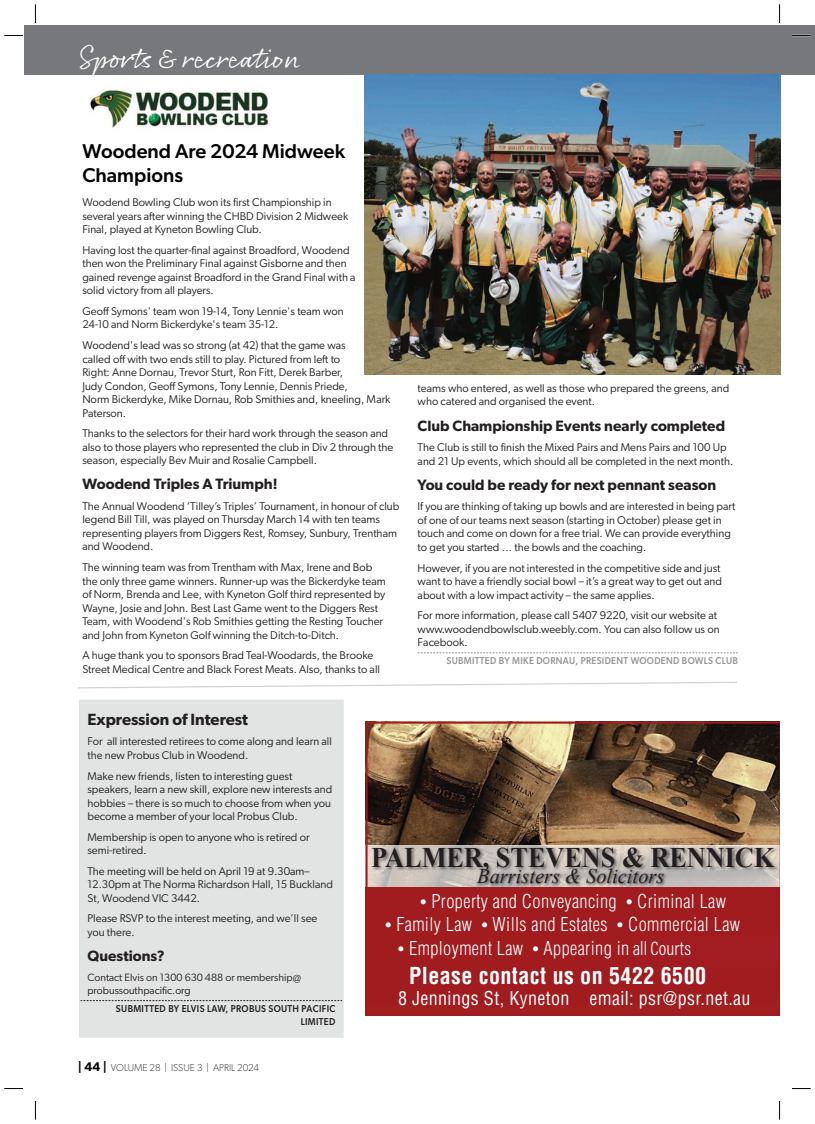
<style>
.page{position:relative;width:815px;height:1124px;background:#fff}
.page>*{position:absolute;margin:0;border:0;box-sizing:border-box;transform-origin:0 0}
.t1{font:28.75px "Rollerscript Rough";color:#fff}
.t2{font:700 28.38px "Times New Roman";color:#231f20;scale:.93 1}
.t3{font:700 condensed 22.75px "Helvetica";letter-spacing:.02em;color:#fff}
.t4{font:italic 20.75px "Times New Roman";color:#231f20}
.t5{font:500 20px/24px "Gibson";color:#000}
.t6{font:300 19.5px "Acumin Pro Cond";letter-spacing:.005em;color:#fff;scale:.95 1}
.t7{font:300 condensed 18.62px "Helvetica";letter-spacing:.02em;color:#fff}
.t8{font:condensed 18.62px "Helvetica";letter-spacing:.02em;color:#fff}
.t9{font:600 16.25px "Gibson";color:#231f20}
.t10{font:600 15px "Gibson";color:#231f20}
.t11{font:11.25px/13.5px "Gibson";color:#231f20}
.t12{font:10.62px/12.8px "Gibson";color:#231f20}
.t13{font:500 10px "Gibson";letter-spacing:.04em;color:#939598;scale:.9 1}
.t14{font:500 10px/13.8px "Gibson";letter-spacing:.04em;color:#231f20;text-align:right;scale:.9 1}
.t15{font:100 10px "Gibson";color:#231f20}
.s1{font-weight:600;font-size:12.5px;color:#000}
.s2{font-family:"Times";font-weight:400;font-stretch:normal}
</style>
<div class="page">
<img style="left:90px;top:85px;width:179px;height:43px">
<div style="left:25px;top:25px;width:790px;height:49px;background:#77787b"></div>
<svg style="left:418px;top:652px;width:320px;height:1px"></svg>
<svg style="left:366px;top:721px;width:414px;height:294px;background:#8e4a3f"></svg>
<div style="left:633px;top:935px;width:147px;height:25px;background:#a11d21"></div>
<img style="left:365px;top:74px;width:415px;height:301px">
<svg style="left:78px;top:681px;width:659px;height:8px"></svg>
<div style="left:80px;top:700px;width:263px;height:336px;background:#e2e4e3"></div>
<svg style="left:81px;top:1000px;width:261px;height:1px"></svg>
<div style="left:79px;top:699px;width:265px;height:338px;border:1px solid #dee6e9"></div>
<svg style="left:4px;top:35px;width:19px;height:1px"></svg>
<svg style="left:792px;top:35px;width:19px;height:1px"></svg>
<svg style="left:4px;top:1088px;width:19px;height:1px"></svg>
<svg style="left:792px;top:1088px;width:19px;height:1px"></svg>
<svg style="left:35px;top:4px;width:1px;height:19px"></svg>
<svg style="left:35px;top:1100px;width:1px;height:19px"></svg>
<svg style="left:779px;top:4px;width:1px;height:19px"></svg>
<svg style="left:779px;top:1100px;width:1px;height:19px"></svg>
<h1 class="t1" style="left:78px;top:40px;width:224px">Sports &amp; recreation</h1>
<h3 class="t5" style="left:82px;top:139px;width:264px">Woodend Are 2024 Midweek<br>Champions</h3>
<p class="t11" style="left:82px;top:195px;width:267px">Woodend Bowling Club won its first Championship in several years after winning the CHBD Division 2 Midweek<br>Final, played at Kyneton Bowling Club.</p>
<p class="t11" style="left:82px;top:243px;width:275px">Having lost the quarter-final against Broadford, Woodend then won the Preliminary Final against Gisborne and then gained revenge against Broadford in the Grand Final with a solid victory from all players.</p>
<p class="t11" style="left:82px;top:304px;width:263px">Geoff Symons' team won 19-14, Tony Lennie's team won<br>24-10 and Norm Bickerdyke's team 35-12.</p>
<p class="t11" style="left:82px;top:338px;width:310px">Woodend's lead was so strong (at 42) that the game was<br>called off with two ends still to play. Pictured from left to<br>Right: Anne Dornau, Trevor Sturt, Ron Fitt, Derek Barber,<br>Judy Condon, Geoff Symons, Tony Lennie, Dennis Priede,<br>Norm Bickerdyke, Mike Dornau, Rob Smithies and, kneeling, Mark Paterson.</p>
<p class="t11" style="left:82px;top:426px;width:313px">Thanks to the selectors for their hard work through the season and also to those players who represented the club in Div 2 through the season, especially Bev Muir and Rosalie Campbell.</p>
<h3 class="t10" style="left:82px;top:475px;width:197px">Woodend Triples A Triumph!</h3>
<p class="t11" style="left:82px;top:499px;width:318px">The Annual Woodend ‘Tilley’s Triples’ Tournament, in honour of club legend Bill Till, was played on Thursday March 14 with ten teams representing players from Diggers Rest, Romsey, Sunbury, Trentham and Woodend.</p>
<p class="t11" style="left:82px;top:560px;width:305px">The winning team was from Trentham with Max, Irene and Bob the only three game winners. Runner-up was the Bickerdyke team of Norm, Brenda and Lee, with Kyneton Golf third represented by Wayne, Josie and John. Best Last Game went to the Diggers Rest Team, with Woodend's Rob Smithies getting the Resting Toucher and John from Kyneton Golf winning the Ditch-to-Ditch.</p>
<p class="t11" style="left:82px;top:648px;width:299px">A huge thank you to sponsors Brad Teal-Woodards, the Brooke<br>Street Medical Centre and Black Forest Meats. Also, thanks to all</p>
<p class="t11" style="left:418px;top:381px;width:313px">teams who entered, as well as those who prepared the greens, and who catered and organised the event.</p>
<h3 class="t10" style="left:418px;top:416px;width:309px">Club Championship Events nearly completed</h3>
<p class="t11" style="left:418px;top:440px;width:317px">The Club is still to finish the Mixed Pairs and Mens Pairs and 100 Up and 21 Up events, which should all be completed in the next month.</p>
<h3 class="t10" style="left:418px;top:475px;width:300px">You could be ready for next pennant season</h3>
<p class="t11" style="left:418px;top:499px;width:319px">If you are thinking of taking up bowls and are interested in being part of one of our teams next season (starting in October) please get in touch and come on down for a free trial. We can provide everything to get you started … the bowls and the coaching.</p>
<p class="t11" style="left:418px;top:560px;width:306px">However, if you are not interested in the competitive side and just want to have a friendly social bowl – it’s a great way to get out and about with a low impact activity – the same applies.</p>
<p class="t11" style="left:418px;top:608px;width:303px">For more information, please call 5407 9220, visit our website at www.woodendbowlsclub.weebly.com. You can also follow us on<br>Facebook.</p>
<p class="t13" style="left:447px;top:654px;width:325px">SUBMITTED BY MIKE DORNAU, PRESIDENT WOODEND BOWLS CLUB</p>
<h3 class="t9" style="left:87px;top:709px;width:162px">Expression of Interest</h3>
<p class="t11" style="left:87px;top:734px;width:246px">For all interested retirees to come along and learn all the new Probus Club in Woodend.</p>
<p class="t11" style="left:87px;top:768px;width:246px">Make new friends, listen to interesting guest speakers, learn a new skill, explore new interests and hobbies – there is so much to choose from when you become a member of your local Probus Club.</p>
<p class="t11" style="left:87px;top:829px;width:224px">Membership is open to anyone who is retired or semi-retired.</p>
<p class="t11" style="left:87px;top:863px;width:247px">The meeting will be held on April 19 at 9.30am–<br>12.30pm at The Norma Richardson Hall, 15 Buckland<br>St, Woodend VIC 3442.</p>
<p class="t11" style="left:87px;top:911px;width:231px">Please RSVP to the interest meeting, and we’ll see you there.</p>
<h3 class="t10" style="left:87px;top:946px;width:79px">Questions?</h3>
<p class="t12" style="left:87px;top:970px;width:215px">Contact Elvis on 1300 630 488 or membership@ probussouthpacific.org</p>
<p class="t14" style="left:116px;top:1000px;width:245px">SUBMITTED BY ELVIS LAW, PROBUS SOUTH PACIFIC<br>LIMITED</p>
<p class="t15" style="left:78px;top:1061px;width:183px"><span class="s1">| 44 |</span> VOLUME 28 | ISSUE 3 | APRIL 2024</p>
<h2 class="t2" style="left:371px;top:837px;width:435px">PALMER, STEVENS &amp; RENNICK</h2>
<h3 class="t4" style="left:477px;top:861px;width:189px">Barristers &amp; Solicitors</h3>
<h3 class="t7" style="left:420px;top:889px;width:307px"><span class="s2">•</span> Property and Conveyancing <span class="s2">•</span> Criminal Law</h3>
<h3 class="t7" style="left:385px;top:912px;width:357px"><span class="s2">•</span> Family Law <span class="s2">•</span> Wills and Estates <span class="s2">•</span> Commercial Law</h3>
<h3 class="t7" style="left:398px;top:936px;width:362px"><span class="s2">•</span> Employment Law <span class="s2">•</span> Appearing in Castlemaine Court</h3>
<h3 class="t3" style="left:409px;top:961px;width:298px">Please contact us on 5422 6500</h3>
<h3 class="t8" style="left:398px;top:986px;width:354px">8 Jennings St, Kyneton email: psr@psr.net.au</h3>
<h3 class="t6" style="left:633px;top:935px;width:63px">all Courts</h3>
</div>
